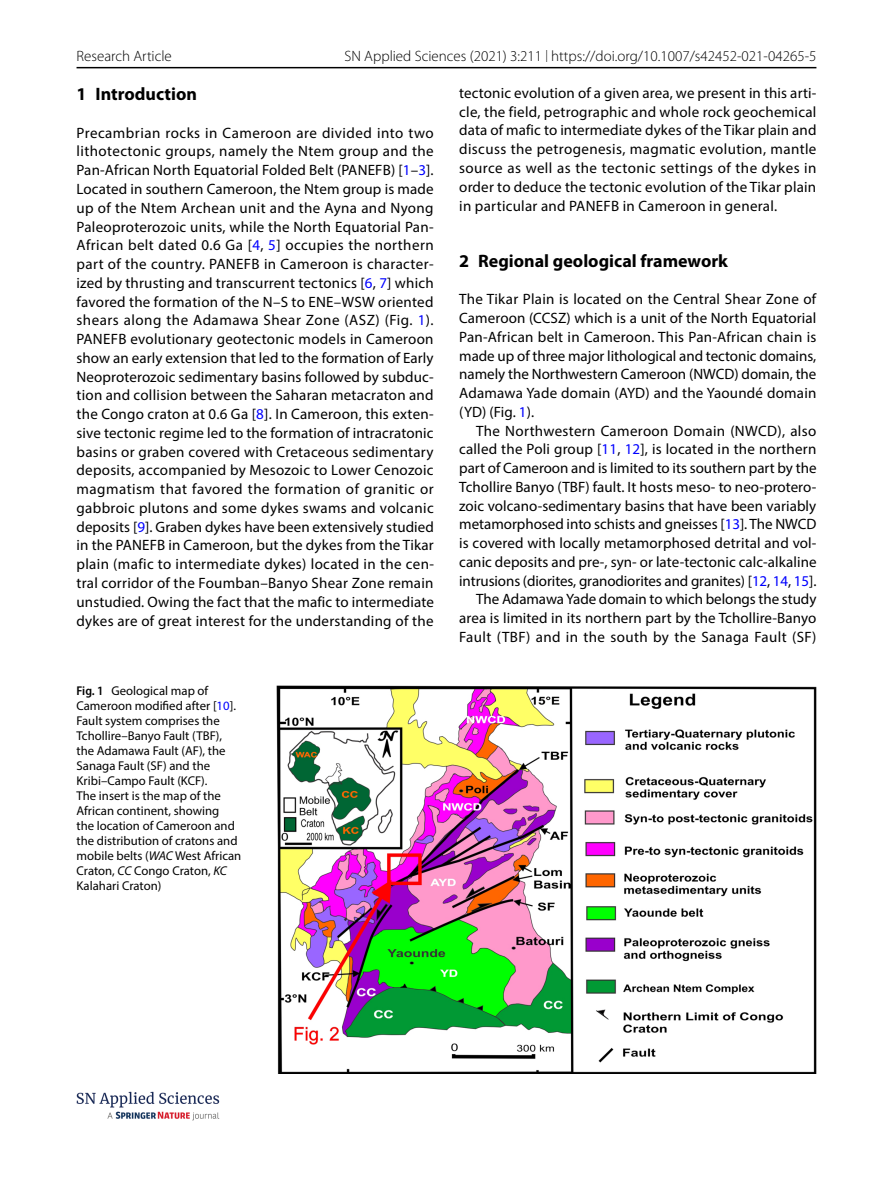
<style>
.page{position:relative;width:893px;height:1187px;background:#fff}
.page>*{position:absolute;margin:0;border:0;box-sizing:border-box;transform-origin:0 0}
.t1{font:700 18px "Myriad Pro";color:#000}
.t2{font:15px/18.8px "Myriad Pro";letter-spacing:.005em;color:#000;text-align:justify}
.t3{font:300 15px "Myriad Pro";color:#000}
.t4{font:12.75px/15px "Myriad Pro";color:#000}
.s1{font-size:12px}
.s2{color:#00f}
.s3{font-weight:600;font-stretch:semi-condensed}
.s4{font-style:italic}
</style>
<div class="page">
<hr style="left:77px;top:67px;width:739px;height:1px;background:#000">
<img style="left:77px;top:1091px;width:143px;height:29px">
<img style="left:276px;top:685px;width:540px;height:388px">
<p class="t3" style="left:77px;top:47px;width:97px">Research Article</p>
<p class="t3" style="left:344px;top:47px;width:473px">SN Applied Sciences (2021) 3:211 <span class="s1">|</span> https://doi.org/10.1007/s42452-021-04265-5</p>
<p class="t1" style="left:77px;top:82px;width:122px">1 Introduction</p>
<p class="t2" style="left:77px;top:123px;width:359px">Precambrian rocks in Cameroon are divided into two lithotectonic groups, namely the Ntem group and the Pan-African North Equatorial Folded Belt (PANEFB) [<span class="s2">1</span>–<span class="s2">3</span>].<br>Located in southern Cameroon, the Ntem group is made up of the Ntem Archean unit and the Ayna and Nyong Paleoproterozoic units, while the North Equatorial Pan-African belt dated 0.6 Ga [<span class="s2">4</span>, <span class="s2">5</span>] occupies the northern part of the country. PANEFB in Cameroon is character&shy;ized by thrusting and transcurrent tectonics [<span class="s2">6</span>, <span class="s2">7</span>] which favored the formation of the N–S to ENE–WSW oriented shears along the Adamawa Shear Zone (ASZ) (Fig. <span class="s2">1</span>).<br>PANEFB evolutionary geotectonic models in Cameroon show an early extension that led to the formation of Early Neoproterozoic sedimentary basins followed by subduc&shy;tion and collision between the Saharan metacraton and the Congo craton at 0.6 Ga [<span class="s2">8</span>]. In Cameroon, this exten&shy;sive tectonic regime led to the formation of intracratonic basins or graben covered with Cretaceous sedimentary deposits, accompanied by Mesozoic to Lower Cenozoic magmatism that favored the formation of granitic or gabbroic plutons and some dykes swams and volcanic deposits [<span class="s2">9</span>]. Graben dykes have been extensively studied in the PANEFB in Cameroon, but the dykes from the Tikar plain (mafic to intermediate dykes) located in the cen&shy;tral corridor of the Foumban–Banyo Shear Zone remain unstudied. Owing the fact that the mafic to intermediate dykes are of great interest for the understanding of the</p>
<p class="t2" style="left:459px;top:83px;width:359px">tectonic evolution of a given area, we present in this arti&shy;cle, the field, petrographic and whole rock geochemical data of mafic to intermediate dykes of the Tikar plain and discuss the petrogenesis, magmatic evolution, mantle source as well as the tectonic settings of the dykes in order to deduce the tectonic evolution of the Tikar plain in particular and PANEFB in Cameroon in general.</p>
<p class="t1" style="left:459px;top:249px;width:270px">2 Regional geological framework</p>
<p class="t2" style="left:459px;top:289px;width:359px">The Tikar Plain is located on the Central Shear Zone of Cameroon (CCSZ) which is a unit of the North Equatorial Pan-African belt in Cameroon. This Pan-African chain is made up of three major lithological and tectonic domains, namely the Northwestern Cameroon (NWCD) domain, the Adamawa Yade domain (AYD) and the Yaoundé domain (YD) (Fig. <span class="s2">1</span>).</p>
<p class="t2" style="left:459px;top:421px;width:359px;text-align:right">The Northwestern Cameroon Domain (NWCD), also called the Poli group [<span class="s2">11</span>, <span class="s2">12</span>], is located in the northern part of Cameroon and is limited to its southern part by the Tchollire Banyo (TBF) fault. It hosts meso- to neo-protero&shy;zoic volcano-sedimentary basins that have been variably metamorphosed into schists and gneisses [<span class="s2">13</span>]. The NWCD is covered with locally metamorphosed detrital and vol&shy;canic deposits and pre-, syn- or late-tectonic calc-alkaline intrusions (diorites, granodiorites and granites) [<span class="s2">12</span>, <span class="s2">14</span>, <span class="s2">15</span>].<br>The Adamawa Yade domain to which belongs the study area is limited in its northern part by the Tchollire-Banyo Fault (TBF) and in the south by the Sanaga Fault (SF)</p>
<p class="t4" style="left:77px;top:683px;width:166px"><span class="s3">Fig. 1</span> Geological map of<br>Cameroon modified after [<span class="s2">10</span>].<br>Fault system comprises the<br>Tchollire–Banyo Fault (TBF), the Adamawa Fault (AF), the<br>Sanaga Fault (SF) and the<br>Kribi–Campo Fault (KCF).<br>The insert is the map of the<br>African continent, showing<br>the location of Cameroon and the distribution of cratons and mobile belts (<span class="s4">WAC</span> West African<br>Craton, <span class="s4">CC</span> Congo Craton, <span class="s4">KC<br></span>Kalahari Craton)</p>
</div>
